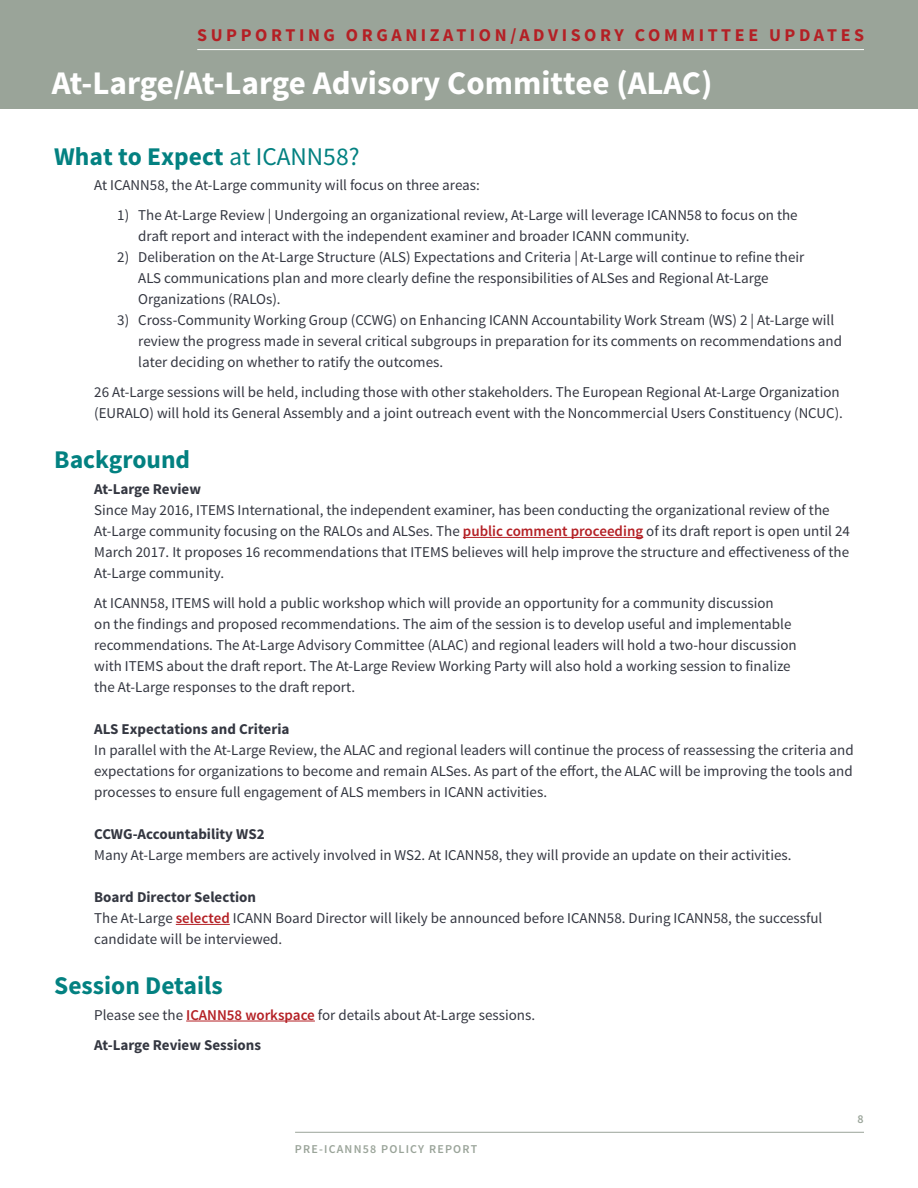
<style>
.page{position:relative;width:918px;height:1188px;background:#fff}
.page>*{position:absolute;margin:0;border:0;box-sizing:border-box;transform-origin:0 0}
.t1{font:700 33px "Source Sans Pro";color:#fff}
.t2{font:700 25.5px "Source Sans Pro";color:#038181}
.t3{font:700 18px "Source Sans Pro";letter-spacing:.2em;color:#b42025}
.t4{font:15px/21px "Source Sans Pro";color:#343741}
.t5{font:700 15px "Source Sans Pro";color:#343741}
.t6{font:600 12px "Source Sans Pro";letter-spacing:.1em;color:#9aa499}
.s1{font-weight:400}
.s2{font-weight:600;color:#b42025}
.s3{font-weight:700}
</style>
<div class="page">
<div style="left:0;top:0;width:918px;height:108px;background:#9aa499"></div>
<hr style="left:197px;top:49px;width:667px;height:1px;background:#fff">
<hr style="left:295px;top:1132px;width:569px;height:1px;background:#9aa499">
<hr style="left:463px;top:537px;width:180px;height:1px;background:#b42025">
<hr style="left:176px;top:924px;width:54px;height:1px;background:#b42025">
<hr style="left:186px;top:1021px;width:129px;height:1px;background:#b42025">
<p class="t3" style="left:197px;top:23px;width:668px">SUPPORTING ORGANIZATION/ADVISORY COMMITTEE UPDATES</p>
<h1 class="t1" style="left:52px;top:62px;width:662px">At-Large/At-Large Advisory Committee (ALAC)</h1>
<h2 class="t2" style="left:54px;top:140px;width:307px">What to Expect <span class="s1">at ICANN58?</span></h2>
<p class="t4" style="left:94px;top:175px;width:387px">At ICANN58, the At-Large community will focus on three areas:</p>
<p class="t4" style="left:138px;top:205px;width:661px;text-indent:-21px">1) The At-Large Review | Undergoing an organizational review, At-Large will leverage ICANN58 to focus on the draft report and interact with the independent examiner and broader ICANN community.</p>
<p class="t4" style="left:138px;top:247px;width:668px;text-indent:-21px">2) Deliberation on the At-Large Structure (ALS) Expectations and Criteria | At-Large will continue to refine their<br>ALS communications plan and more clearly define the responsibilities of ALSes and Regional At-Large<br>Organizations (RALOs).</p>
<p class="t4" style="left:138px;top:310px;width:705px;text-indent:-21px">3) Cross-Community Working Group (CCWG) on Enhancing ICANN Accountability Work Stream (WS) 2 | At-Large will review the progress made in several critical subgroups in preparation for its comments on recommendations and later deciding on whether to ratify the outcomes.</p>
<p class="t4" style="left:94px;top:382px;width:750px">26 At-Large sessions will be held, including those with other stakeholders. The European Regional At-Large Organization (EURALO) will hold its General Assembly and a joint outreach event with the Noncommercial Users Constituency (NCUC).</p>
<h2 class="t2" style="left:54px;top:444px;width:137px">Background</h2>
<p class="t5" style="left:94px;top:479px;width:108px">At-Large Review</p>
<p class="t4" style="left:94px;top:500px;width:757px">Since May 2016, ITEMS International, the independent examiner, has been conducting the organizational review of the At-Large community focusing on the RALOs and ALSes. The <span class="s2">public comment proceeding</span> of its draft report is open until 24<br>March 2017. It proposes 16 recommendations that ITEMS believes will help improve the structure and effectiveness of the At-Large community.</p>
<p class="t4" style="left:94px;top:593px;width:704px">At ICANN58, ITEMS will hold a public workshop which will provide an opportunity for a community discussion<br>on the findings and proposed recommendations. The aim of the session is to develop useful and implementable recommendations. The At-Large Advisory Committee (ALAC) and regional leaders will hold a two-hour discussion with ITEMS about the draft report. The At-Large Review Working Party will also hold a working session to finalize the At-Large responses to the draft report.</p>
<p class="t5" style="left:94px;top:719px;width:197px">ALS Expectations and Criteria</p>
<p class="t4" style="left:94px;top:740px;width:761px;text-align:justify">In parallel with the At-Large Review, the ALAC and regional leaders will continue the process of reassessing the criteria and expectations for organizations to become and remain ALSes. As part of the effort, the ALAC will be improving the tools and processes to ensure full engagement of ALS members in ICANN activities.</p>
<p class="t5" style="left:94px;top:824px;width:172px">CCWG-Accountability WS2</p>
<p class="t4" style="left:94px;top:845px;width:699px">Many At-Large members are actively involved in WS2. At ICANN58, they will provide an update on their activities.</p>
<p class="t4" style="left:94px;top:887px;width:730px"><span class="s3">Board Director Selection<br></span>The At-Large <span class="s2">selected</span> ICANN Board Director will likely be announced before ICANN58. During ICANN58, the successful candidate will be interviewed.</p>
<h2 class="t2" style="left:54px;top:969px;width:170px">Session Details</h2>
<p class="t4" style="left:94px;top:1000px;width:442px;line-height:30px">Please see the <span class="s2">ICANN58 workspace</span> for details about At-Large sessions.<br><span class="s3">At-Large Review Sessions</span></p>
<p class="t6" style="left:295px;top:1142px;width:184px">PRE-ICANN58 POLICY REPORT</p>
<p class="t6" style="left:858px;top:1112px;width:8px">8</p>
</div>
